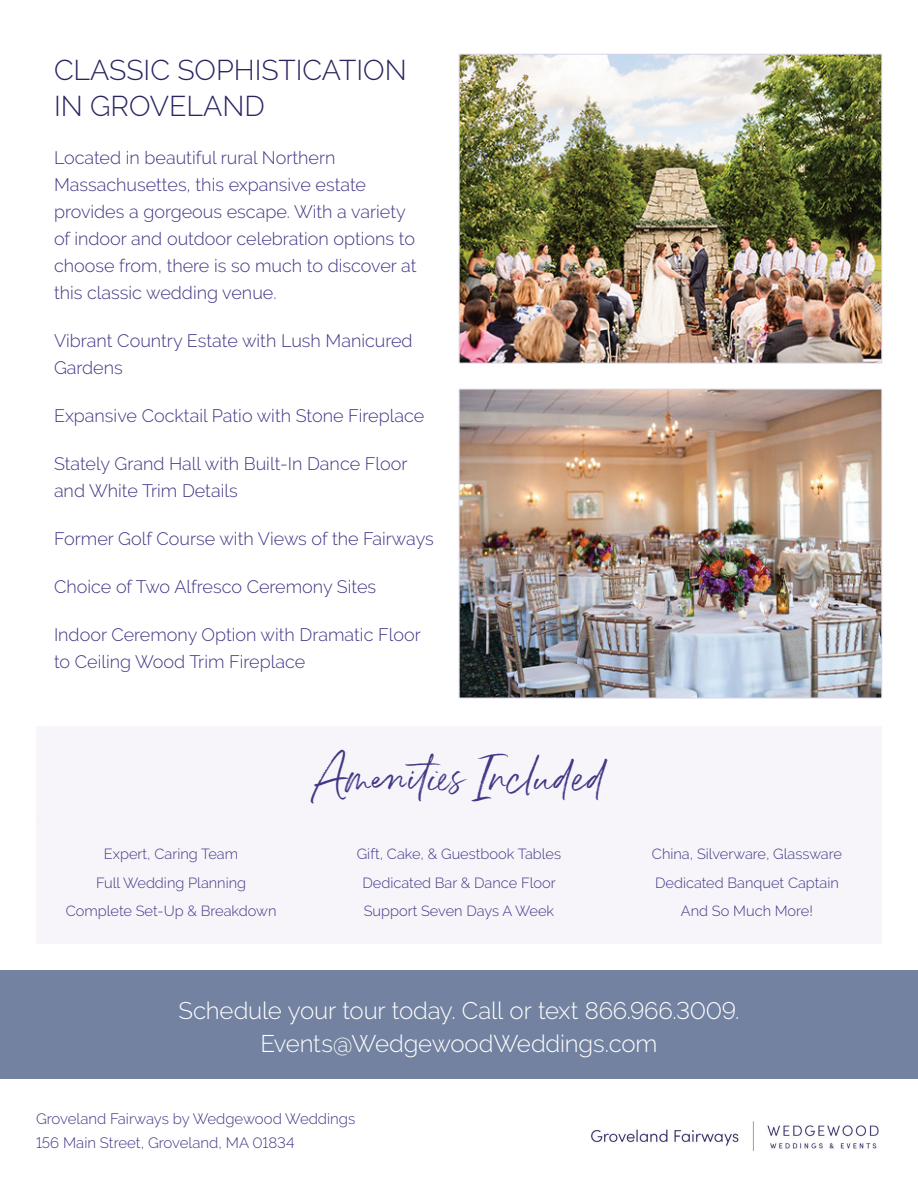
<style>
.page{position:relative;width:918px;height:1188px;background:#fff}
.page>*{position:absolute;margin:0;border:0;box-sizing:border-box;transform-origin:0 0}
.t1{font:37.5px "Belluga";color:#403786}
.t2{font:300 28.5px/36px "Raleway";color:#282562}
.t3{font:300 24px/33.3px "Raleway";letter-spacing:-.01em;color:#fff;text-align:center}
.t4{font:300 18px/27px "Raleway";color:#403786}
.t5{font:300 15px/24px "Raleway";color:#403786}
.t6{font:300 14.7px/28.5px "Raleway";color:#403786;text-align:center}
</style>
<div class="page">
<img style="left:461px;top:56px;width:419px;height:305px">
<div style="left:459px;top:54px;width:423px;height:309px;border:1px solid #d8d6eb"></div>
<img style="left:461px;top:391px;width:419px;height:305px">
<div style="left:459px;top:389px;width:423px;height:309px;border:1px solid #d8d6eb"></div>
<img style="left:591px;top:1121px;width:288px;height:30px">
<div style="left:0;top:970px;width:918px;height:108px;background:#7282a0"></div>
<div style="left:36px;top:726px;width:846px;height:92px;background:#f6f3f9"></div>
<div style="left:36px;top:818px;width:846px;height:126px;background:#f6f3f9"></div>
<h2 class="t2" style="left:54px;top:52px;width:354px">CLASSIC SOPHISTICATION<br>IN GROVELAND</h2>
<p class="t4" style="left:54px;top:144px;width:364px">Located in beautiful rural Northern Massachusettes, this expansive estate provides a gorgeous escape. With a variety of indoor and outdoor celebration options to choose from, there is so much to discover at this classic wedding venue.</p>
<p class="t4" style="left:54px;top:327px;width:360px">Vibrant Country Estate with Lush Manicured<br>Gardens</p>
<p class="t4" style="left:54px;top:402px;width:372px">Expansive Cocktail Patio with Stone Fireplace</p>
<p class="t4" style="left:54px;top:450px;width:355px">Stately Grand Hall with Built-In Dance Floor and White Trim Details</p>
<p class="t4" style="left:54px;top:525px;width:381px">Former Golf Course with Views of the Fairways</p>
<p class="t4" style="left:54px;top:573px;width:324px">Choice of Two Alfresco Ceremony Sites</p>
<p class="t4" style="left:54px;top:621px;width:368px">Indoor Ceremony Option with Dramatic Floor to Ceiling Wood Trim Fireplace</p>
<h1 class="t1" style="left:313px;top:755px;width:293px">Amenities Included</h1>
<p class="t6" style="left:66px;top:840px;width:212px">Expert, Caring Team<br>Full Wedding Planning<br>Complete Set-Up &amp; Breakdown</p>
<p class="t6" style="left:357px;top:840px;width:206px">Gift, Cake, &amp; Guestbook Tables<br>Dedicated Bar &amp; Dance Floor<br>Support Seven Days A Week</p>
<p class="t6" style="left:652px;top:840px;width:191px">China, Silverware, Glassware<br>Dedicated Banquet Captain<br>And So Much More!</p>
<h3 class="t3" style="left:179px;top:993px;width:562px">Schedule your tour today. Call or text 866.966.3009.<br>Events@WedgewoodWeddings.com</h3>
<p class="t5" style="left:36px;top:1106px;width:321px">Groveland Fairways by Wedgewood Weddings<br>156 Main Street, Groveland, MA 01834</p>
</div>
